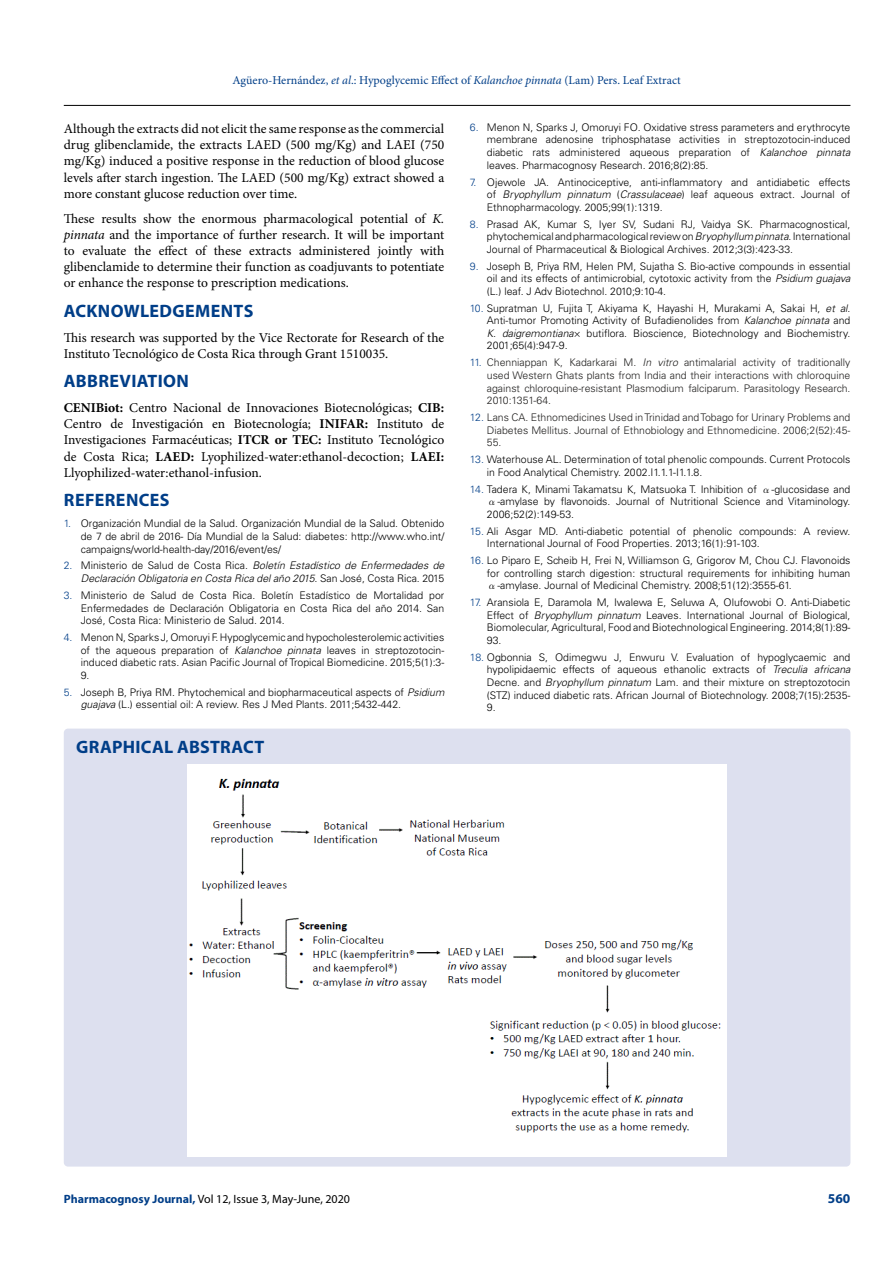
<style>
.page{position:relative;width:893px;height:1263px;background:#fff}
.page>*{position:absolute;margin:0;border:0;box-sizing:border-box;transform-origin:0 0}
.t1{font:700 18px "Myriad Pro";letter-spacing:.02em;color:#003e88}
.t2{font:13.5px/16.2px "Minion Pro";color:#000;text-align:justify}
.t3{font:700 13.5px "Myriad Pro";color:#003e88}
.t4{font:12px "Minion Pro";color:#003e88}
.t5{font:12px "Myriad Pro";color:#000}
.t6{font:300 10.5px/12.6px "Univers LT Std";color:#000;text-align:justify}
.t7{font:300 10.5px/12.6px "Univers LT Std";color:#201f1e;text-align:justify}
.t8{font:italic 300 10.5px/12.6px "Univers LT Std";color:#000;text-align:right}
.s1{font-style:italic}
.s2{font-weight:700}
.s3{color:#003e88}
.s4{font-style:normal;color:#003e88}
.s5{font-style:normal}
.s6{font-family:"MS Mincho";font-weight:400}
.s7{font-weight:700;color:#003e88}
</style>
<div class="page">
<hr style="left:64px;top:105px;width:786px;height:1px;background:#000">
<div style="left:64px;top:729px;width:786px;height:437px;background:#dde0ef;border-radius:4px"></div>
<img style="left:188px;top:764px;width:539px;height:392px">
<p class="t4" style="left:232px;top:72px;width:450px">Agüero-Hernández, <span class="s1">et al</span>.: Hypoglycemic Effect of <span class="s1">Kalanchoe pinnata</span> (Lam) Pers. Leaf Extract</p>
<p class="t2" style="left:64px;top:121px;width:382px">Although the extracts did not elicit the same response as the commercial drug glibenclamide, the extracts LAED (500 mg/Kg) and LAEI (750 mg/Kg) induced a positive response in the reduction of blood glucose levels after starch ingestion. The LAED (500 mg/Kg) extract showed a more constant glucose reduction over time.</p>
<p class="t2" style="left:64px;top:210px;width:382px">These results show the enormous pharmacological potential of <span class="s1">K. pinnata</span> and the importance of further research. It will be important to evaluate the effect of these extracts administered jointly with glibenclamide to determine their function as coadjuvants to potentiate or enhance the response to prescription medications.</p>
<h1 class="t1" style="left:64px;top:299px;width:191px">ACKNOWLEDGEMENTS</h1>
<p class="t2" style="left:64px;top:329px;width:382px">This research was supported by the Vice Rectorate for Research of the<br>Instituto Tecnológico de Costa Rica through Grant 1510035.</p>
<h1 class="t1" style="left:64px;top:369px;width:126px">ABBREVIATION</h1>
<p class="t2" style="left:64px;top:400px;width:382px"><span class="s2">CENIBiot:</span> Centro Nacional de Innovaciones Biotecnológicas; <span class="s2">CIB:<br></span>Centro de Investigación en Biotecnología; <span class="s2">INIFAR:</span> Instituto de Investigaciones Farmacéuticas; <span class="s2">ITCR or TEC:</span> Instituto Tecnológico de Costa Rica; <span class="s2">LAED:</span> Lyophilized-water:ethanol-decoction; <span class="s2">LAEI:<br></span>Llyophilized-water:ethanol-infusion.</p>
<h1 class="t1" style="left:64px;top:488px;width:107px">REFERENCES</h1>
<p class="t6" style="left:81px;top:517px;width:365px;text-indent:-17px"><span class="s3">1.</span> Organización Mundial de la Salud. Organización Mundial de la Salud. Obtenido de 7 de abril de 2016- Día Mundial de la Salud: diabetes: http://www.who.int/ campaigns/world-health-day/2016/event/es/</p>
<p class="t8" style="left:64px;top:560px;width:382px"><span class="s4">2.</span> <span class="s5">Ministerio de Salud de Costa Rica.</span> Boletín Estadístico de Enfermedades de<br>Declaración Obligatoria en Costa Rica del año 2015. <span class="s5">San José, Costa Rica. 2015</span></p>
<p class="t6" style="left:81px;top:589px;width:365px;text-indent:-17px"><span class="s3">3.</span> Ministerio de Salud de Costa Rica. Boletín Estadístico de Mortalidad por Enfermedades de Declaración Obligatoria en Costa Rica del año 2014. San José, Costa Rica: Ministerio de Salud. 2014.</p>
<p class="t6" style="left:81px;top:631px;width:365px;text-indent:-17px"><span class="s3">4.</span> Menon N, Sparks J, Omoruyi F. Hypoglycemic and hypocholesterolemic activities of the aqueous preparation of <span class="s1">Kalanchoe pinnata</span> leaves in streptozotocin&shy;induced diabetic rats. Asian Pacific Journal of Tropical Biomedicine. 2015;5(1):3- 9.</p>
<p class="t6" style="left:81px;top:686px;width:365px;text-indent:-17px"><span class="s3">5.</span> Joseph B, Priya RM. Phytochemical and biopharmaceutical aspects of <span class="s1">Psidium guajava</span> (L.) essential oil: A review. Res J Med Plants. 2011;5432-442.</p>
<h1 class="t1" style="left:76px;top:735px;width:190px">GRAPHICAL ABSTRACT</h1>
<p class="t6" style="left:487px;top:121px;width:365px;text-indent:-17px"><span class="s3">6.</span> Menon N, Sparks J, Omoruyi FO. Oxidative stress parameters and erythrocyte membrane adenosine triphosphatase activities in streptozotocin-induced diabetic rats administered aqueous preparation of <span class="s1">Kalanchoe pinnata </span>leaves. Pharmacognosy Research. 2016;8(2):85.</p>
<p class="t6" style="left:487px;top:175px;width:365px;text-indent:-17px"><span class="s3">7.</span> Ojewole JA. Antinociceptive, anti-inflammatory and antidiabetic effects of <span class="s1">Bryophyllum pinnatum</span> (<span class="s1">Crassulaceae</span>) leaf aqueous extract. Journal of Ethnopharmacology. 2005;99(1):1319.</p>
<p class="t6" style="left:487px;top:218px;width:365px;text-indent:-17px"><span class="s3">8.</span> Prasad AK, Kumar S, Iyer SV, Sudani RJ, Vaidya SK. Pharmacognostical, phytochemical and pharmacological review on <span class="s1">Bryophyllum pinnata</span>. International Journal of Pharmaceutical &amp; Biological Archives. 2012;3(3):423-33.</p>
<p class="t6" style="left:487px;top:260px;width:365px;text-indent:-17px"><span class="s3">9.</span> Joseph B, Priya RM, Helen PM, Sujatha S. Bio-active compounds in essential oil and its effects of antimicrobial, cytotoxic activity from the <span class="s1">Psidium guajava </span>(L.) leaf. J Adv Biotechnol. 2010;9:10-4.</p>
<p class="t6" style="left:487px;top:302px;width:365px;text-indent:-17px"><span class="s3">10.</span> Supratman U, Fujita T, Akiyama K, Hayashi H, Murakami A, Sakai H, <span class="s1">et al</span>.<br>Anti-tumor Promoting Activity of Bufadienolides from <span class="s1">Kalanchoe pinnata</span> and <span class="s1">K. daigremontiana</span>× butiflora. Bioscience, Biotechnology and Biochemistry.<br>2001;65(4):947-9.</p>
<p class="t7" style="left:487px;top:356px;width:365px;text-indent:-17px"><span class="s3">11.</span> Chenniappan K, Kadarkarai M. <span class="s1">In vitro</span> antimalarial activity of traditionally used Western Ghats plants from India and their interactions with chloroquine against chloroquine-resistant Plasmodium falciparum. Parasitology Research.<br>2010:1351-64.</p>
<p class="t7" style="left:487px;top:411px;width:365px;text-indent:-17px"><span class="s3">12.</span> Lans CA. Ethnomedicines Used in Trinidad and Tobago for Urinary Problems and Diabetes Mellitus. Journal of Ethnobiology and Ethnomedicine. 2006;2(52):45- 55.</p>
<p class="t6" style="left:487px;top:453px;width:365px;text-indent:-17px"><span class="s3">13.</span> Waterhouse AL. Determination of total phenolic compounds. Current Protocols in Food Analytical Chemistry. 2002.I1.1.1-I1.1.8.</p>
<p class="t6" style="left:487px;top:482px;width:365px;text-indent:-17px"><span class="s3">14.</span> Tadera K, Minami Takamatsu K, Matsuoka T. Inhibition of <span class="s6">α</span>-glucosidase and <span class="s6">α</span>-amylase by flavonoids. Journal of Nutritional Science and Vitaminology.<br>2006;52(2):149-53.</p>
<p class="t6" style="left:487px;top:524px;width:365px;text-indent:-17px"><span class="s3">15.</span> Ali Asgar MD. Anti-diabetic potential of phenolic compounds: A review.<br>International Journal of Food Properties. 2013;16(1):91-103.</p>
<p class="t6" style="left:487px;top:554px;width:365px;text-indent:-17px"><span class="s3">16.</span> Lo Piparo E, Scheib H, Frei N, Williamson G, Grigorov M, Chou CJ. Flavonoids for controlling starch digestion: structural requirements for inhibiting human <span class="s6">α</span>-amylase. Journal of Medicinal Chemistry. 2008;51(12):3555-61.</p>
<p class="t6" style="left:487px;top:596px;width:365px;text-indent:-17px"><span class="s3">17.</span> Aransiola E, Daramola M, Iwalewa E, Seluwa A, Olufowobi O. Anti-Diabetic Effect of <span class="s1">Bryophyllum pinnatum</span> Leaves. International Journal of Biological, Biomolecular, Agricultural, Food and Biotechnological Engineering. 2014;8(1):89- 93.</p>
<p class="t6" style="left:487px;top:651px;width:365px;text-indent:-17px"><span class="s3">18.</span> Ogbonnia S, Odimegwu J, Enwuru V. Evaluation of hypoglycaemic and hypolipidaemic effects of aqueous ethanolic extracts of <span class="s1">Treculia africana </span>Decne. and <span class="s1">Bryophyllum pinnatum</span> Lam. and their mixture on streptozotocin (STZ) induced diabetic rats. African Journal of Biotechnology. 2008;7(15):2535- 9.</p>
<p class="t5" style="left:64px;top:1191px;width:288px"><span class="s7">Pharmacognosy Journal,</span> Vol 12, Issue 3, May-June, 2020</p>
<p class="t3" style="left:828px;top:1189px;width:24px">560</p>
</div>
